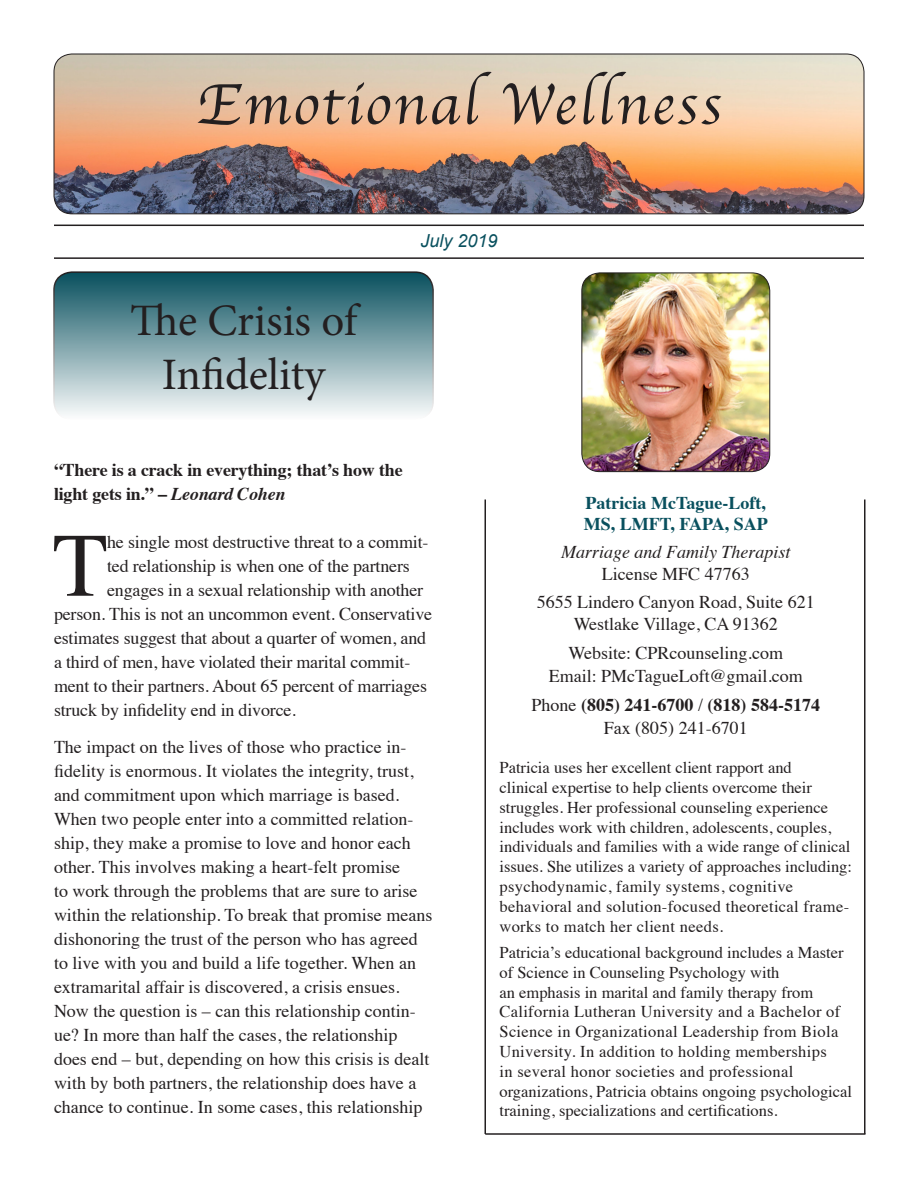
<style>
.page{position:relative;width:918px;height:1188px;background:#fff}
.page>*{position:absolute;margin:0;border:0;box-sizing:border-box;transform-origin:0 0}
.t1{font:90.6px "Times";color:#231f20}
.t2{font:60px "Apple Chancery";letter-spacing:.04em;color:#231f20}
.t3{font:45px "Minion Pro";color:#231f20}
.t4{font:18px/24px "Times";color:#231f20}
.t5{font:700 18px/24px "Times";letter-spacing:-.01em;color:#231f20}
.t6{font:700 18px "Times";color:#09505e}
.t7{font:italic 18px "Times";color:#231f20}
.t8{font:italic 18px "Arial";color:#09505e}
.t9{font:16.5px/19.8px "Times";color:#231f20}
.s1{font-style:italic}
.s2{font-weight:400}
</style>
<div class="page">
<img style="left:54px;top:54px;width:810px;height:160px">
<div style="left:54px;top:54px;width:810px;height:160px;border:1px solid #231f20;border-radius:18px"></div>
<hr style="left:54px;top:225px;width:810px;height:1px;background:#231f20">
<hr style="left:54px;top:257px;width:810px;height:2px;background:#231f20">
<div style="left:54px;top:272px;width:379px;height:147px;background:linear-gradient(to bottom,#084f5d,#fafcfc);border-radius:18px"></div>
<div style="left:53px;top:271px;width:381px;height:149px;border:2px solid #231f20;border-radius:18px"></div>
<hr style="left:864px;top:500px;width:2px;height:634px;background:#231f20">
<hr style="left:484px;top:500px;width:2px;height:634px;background:#231f20">
<hr style="left:485px;top:1133px;width:381px;height:2px;background:#231f20">
<img style="left:582px;top:273px;width:188px;height:199px">
<div style="left:581px;top:273px;width:189px;height:199px;border:1px solid #231f20;border-radius:18px"></div>
<p class="t2" style="left:197px;top:57px;width:526px">Emotional Wellness</p>
<p class="t3" style="left:130px;top:291px;width:229px">The Crisis of</p>
<p class="t3" style="left:162px;top:345px;width:165px">Infidelity</p>
<p class="t8" style="left:420px;top:229px;width:79px">July 2019</p>
<p class="t5" style="left:54px;top:458px;width:350px">“There is a crack in everything; that’s how the light gets in.” – <span class="s1">Leonard Cohen</span></p>
<p class="t1" style="left:53px;top:481px;width:57px">T</p>
<p class="t4" style="left:107px;top:528px;width:323px">he single most destructive threat to a commit-</p>
<p class="t4" style="left:107px;top:552px;width:304px">ted relationship is when one of the partners</p>
<p class="t4" style="left:107px;top:576px;width:318px">engages in a sexual relationship with another</p>
<p class="t4" style="left:54px;top:600px;width:380px">person. This is not an uncommon event. Conservative</p>
<p class="t4" style="left:54px;top:624px;width:374px">estimates suggest that about a quarter of women, and</p>
<p class="t4" style="left:54px;top:648px;width:358px">a third of men, have violated their marital commit-</p>
<p class="t4" style="left:54px;top:672px;width:375px">ment to their partners. About 65 percent of marriages</p>
<p class="t4" style="left:54px;top:696px;width:243px">struck by infidelity end in divorce.</p>
<p class="t4" style="left:54px;top:734px;width:380px">The impact on the lives of those who practice in&shy;fidelity is enormous. It violates the integrity, trust, and commitment upon which marriage is based.<br>When two people enter into a committed relation&shy;ship, they make a promise to love and honor each other. This involves making a heart-felt promise<br>to work through the problems that are sure to arise within the relationship. To break that promise means dishonoring the trust of the person who has agreed to live with you and build a life together. When an extramarital affair is discovered, a crisis ensues.<br>Now the question is – can this relationship contin&shy;ue? In more than half the cases, the relationship does end – but, depending on how this crisis is dealt with by both partners, the relationship does have a chance to continue. In some cases, this relationship</p>
<p class="t6" style="left:586px;top:490px;width:182px">Patricia McTague-Loft,</p>
<p class="t6" style="left:584px;top:512px;width:186px">MS, LMFT, FAPA, SAP</p>
<p class="t7" style="left:561px;top:537px;width:231px">Marriage and Family Therapist</p>
<p class="t4" style="left:602px;top:560px;width:149px">License MFC 47763</p>
<p class="t4" style="left:537px;top:589px;width:279px">5655 Lindero Canyon Road, Suite 621</p>
<p class="t4" style="left:574px;top:610px;width:206px">Westlake Village, CA 91362</p>
<p class="t4" style="left:569px;top:640px;width:216px">Website: CPRcounseling.com</p>
<p class="t4" style="left:549px;top:662px;width:256px">Email: PMcTagueLoft@gmail.com</p>
<p class="t5" style="left:532px;top:694px;width:290px"><span class="s2">Phone</span> (805) 241-6700 <span class="s2">/</span> (818) 584-5174</p>
<p class="t4" style="left:604px;top:714px;width:145px">Fax (805) 241-6701</p>
<p class="t9" style="left:500px;top:756px;width:354px">Patricia uses her excellent client rapport and<br>clinical expertise to help clients overcome their struggles. Her professional counseling experience includes work with children, adolescents, couples, individuals and families with a wide range of clinical issues. She utilizes a variety of approaches including: psychodynamic, family systems, cognitive behavioral and solution-focused theoretical frame&shy;works to match her client needs.</p>
<p class="t9" style="left:500px;top:941px;width:354px">Patricia’s educational background includes a Master of Science in Counseling Psychology with<br>an emphasis in marital and family therapy from California Lutheran University and a Bachelor of Science in Organizational Leadership from Biola University. In addition to holding memberships<br>in several honor societies and professional organizations, Patricia obtains ongoing psychological training, specializations and certifications.</p>
</div>
